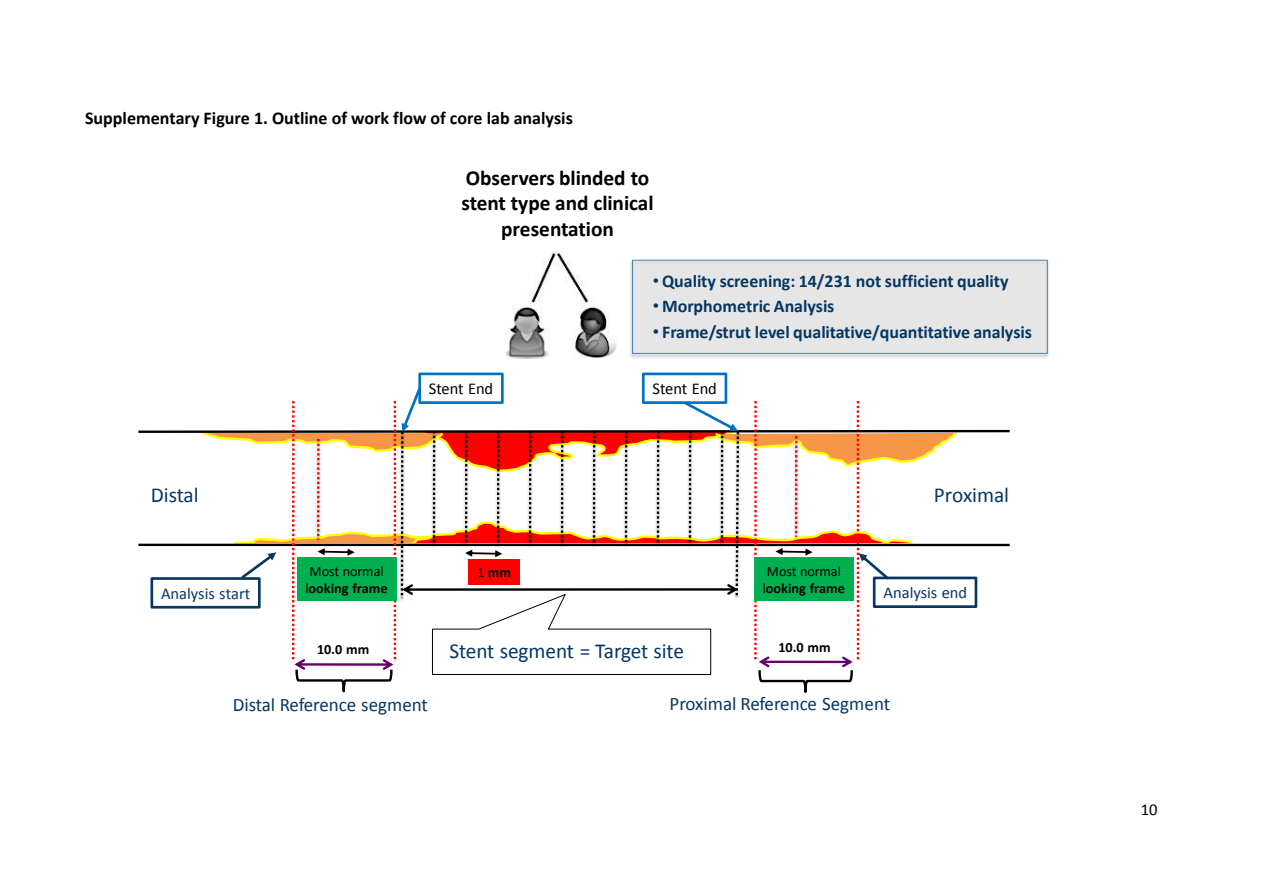
<style>
.page{position:relative;width:1264px;height:893px;background:#fff}
.page>*{position:absolute;margin:0;border:0;box-sizing:border-box;transform-origin:0 0}
.t1{font:700 21.3px/25.7px "Calibri";letter-spacing:-.005em;color:#000;text-align:center}
.t2{font:21.3px "Calibri";letter-spacing:-.005em;color:#053763}
.t3{font:19.05px "Calibri";letter-spacing:-.005em;color:#053763}
.t4{font:700 18px "Calibri";color:#000}
.t5{font:700 18px "Calibri";letter-spacing:-.005em;color:#053763}
.t6{font:700 17.85px "Calibri";color:#053763}
.t7{font:16.5px "Calibri";letter-spacing:-.005em;color:#053763}
.t8{font:16.5px "Calibri";letter-spacing:-.005em;color:#000}
.t9{font:14.25px/17.1px "Calibri";letter-spacing:-.005em;color:#000}
.t10{font:700 14.25px "Calibri";letter-spacing:.005em;color:#000}
.s1{font-family:"Arial";font-weight:400}
.s2{font-weight:400}
.s3{font-weight:700}
</style>
<div class="page">
<div style="left:641px;top:372px;width:86px;height:32px;border:3px solid #0070c0"></div>
<div style="left:418px;top:372px;width:85px;height:32px;border:3px solid #0070c0"></div>
<svg style="left:138px;top:388px;width:872px;height:305px"></svg>
<img style="left:505px;top:252px;width:112px;height:106px">
<img style="left:630px;top:259px;width:419px;height:99px">
<div style="left:632px;top:260px;width:415px;height:93px;background:#e7e6e6"></div>
<div style="left:632px;top:260px;width:415px;height:94px;border:1px solid #4a7ebb"></div>
<div style="left:754px;top:557px;width:99px;height:44px;background:#00b050"></div>
<p class="t4" style="left:85px;top:110px;width:489px">Supplementary Figure 1. Outline of work flow of core lab analysis</p>
<p class="t1" style="left:461px;top:166px;width:194px">Observers blinded to stent type and clinical presentation</p>
<p class="t6" style="left:652px;top:273px;width:357px"><span class="s1">•</span> Quality screening: 14/231 not sufficient quality</p>
<p class="t6" style="left:652px;top:299px;width:183px"><span class="s1">•</span> Morphometric Analysis</p>
<p class="t5" style="left:652px;top:324px;width:380px"><span class="s1">•</span> Frame/strut level qualitative/quantitative analysis</p>
<p class="t8" style="left:429px;top:381px;width:66px">Stent End</p>
<p class="t8" style="left:652px;top:381px;width:66px">Stent End</p>
<p class="t2" style="left:151px;top:486px;width:49px">Distal</p>
<p class="t2" style="left:933px;top:486px;width:77px">Proximal</p>
<p class="t9" style="left:309px;top:563px;width:76px">Most normal</p>
<p class="t10" style="left:477px;top:566px;width:35px"><span class="s2">1</span> mm</p>
<p class="t10" style="left:305px;top:582px;width:84px"><span class="s2">l</span>ooking frame</p>
<p class="t9" style="left:762px;top:563px;width:84px">Most normal l<span class="s3">ooking frame</span></p>
<p class="t7" style="left:161px;top:586px;width:91px">Analysis start</p>
<p class="t7" style="left:883px;top:585px;width:85px">Analysis end</p>
<p class="t10" style="left:317px;top:643px;width:54px">10.0 mm</p>
<p class="t10" style="left:778px;top:641px;width:54px">10.0 mm</p>
<p class="t2" style="left:449px;top:642px;width:236px">Stent segment = Target site</p>
<p class="t3" style="left:233px;top:697px;width:196px">Distal Reference segment</p>
<p class="t3" style="left:669px;top:696px;width:222px">Proximal Reference Segment</p>
<p class="t8" style="left:1140px;top:802px;width:18px">10</p>
</div>
